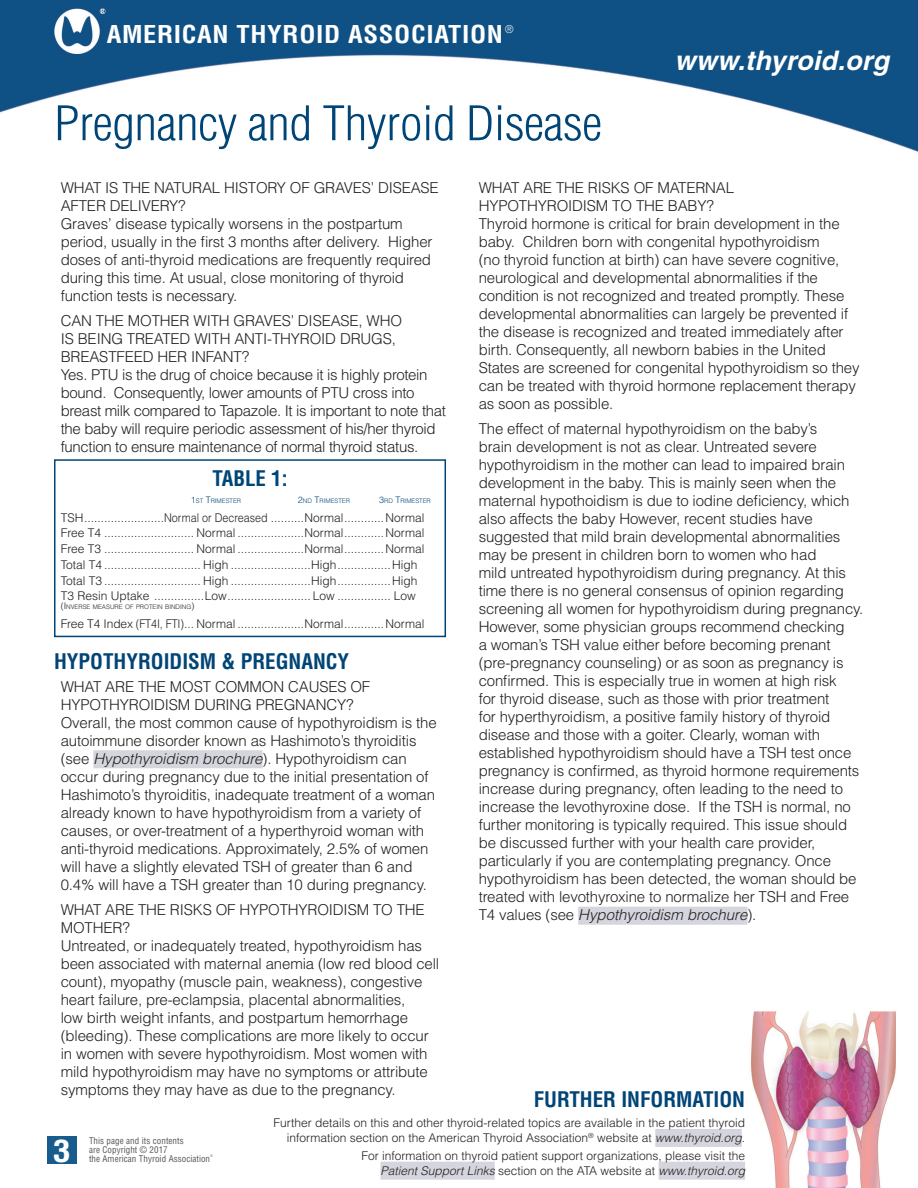
<style>
.page{position:relative;width:918px;height:1188px;background:#fff}
.page>*{position:absolute;margin:0;border:0;box-sizing:border-box;transform-origin:0 0}
.t1{font:300 condensed 46.5px "Helvetica";letter-spacing:-.01em;color:#004577;scale:1.1 1}
.t2{font:700 condensed 30px "Helvetica";color:#fff;scale:1.18 1}
.t3{font:italic 700 27px "Helvetica";letter-spacing:.01em;color:#fff}
.t4{font:700 condensed 24px "Helvetica";letter-spacing:.025em;color:#fff;scale:1.1 1}
.t5{font:700 condensed 21px "Helvetica";color:#004577}
.t6{font:300 15px/18px "Helvetica";letter-spacing:-.01em;color:#231f20}
.t7{font:300 12px/15.8px "Helvetica";color:#231f20;text-align:right}
.t8{font:300 condensed 10.5px "Helvetica";color:#fff}
.t9{font:condensed 9px/9px "Helvetica";letter-spacing:.005em;color:#57585a}
.t10{font:300 6.3px "Helvetica";color:#004577}
.t11{font:300 6.3px "Helvetica";color:#231f20}
.t12{font:300 condensed 3.45px "Helvetica";color:#57585a}
.s1{font-size:9px}
.s2{font-style:italic}
</style>
<div class="page">
<img style="left:0;top:0;width:918px;height:1188px">
<div style="left:47px;top:1136px;width:30px;height:28px;background:#175c8c"></div>
<div style="left:93px;top:750px;width:170px;height:18px;background:#d4d5dd"></div>
<div style="left:578px;top:907px;width:169px;height:18px;background:#d4d5dd"></div>
<div style="left:54px;top:459px;width:392px;height:178px;border:2px solid #004577"></div>
<div style="left:655px;top:1129px;width:87px;height:18px;background:#d4d5dd"></div>
<div style="left:380px;top:1162px;width:115px;height:18px;background:#d4d5dd"></div>
<div style="left:659px;top:1162px;width:86px;height:18px;background:#d4d5dd"></div>
<h3 class="t4" style="left:107px;top:19px;width:362px">AMERICAN THYROID ASSOCIATION</h3>
<p class="t8" style="left:505px;top:22px;width:10px">®</p>
<h1 class="t1" style="left:54px;top:94px;width:500px">Pregnancy and Thyroid Disease</h1>
<h3 class="t3" style="left:675px;top:44px;width:216px">www.thyroid.org</h3>
<p class="t6" style="left:61px;top:179px;width:380px">WHAT IS THE NATURAL HISTORY OF GRAVES’ DISEASE AFTER DELIVERY?<br>Graves’ disease typically worsens in the postpartum period, usually in the first 3 months after delivery. Higher doses of anti-thyroid medications are frequently required during this time. At usual, close monitoring of thyroid function tests is necessary.</p>
<p class="t6" style="left:61px;top:312px;width:387px">CAN THE MOTHER WITH GRAVES’ DISEASE, WHO<br>IS BEING TREATED WITH ANTI-THYROID DRUGS, BREASTFEED HER INFANT?<br>Yes. PTU is the drug of choice because it is highly protein bound. Consequently, lower amounts of PTU cross into breast milk compared to Tapazole. It is important to note that the baby will require periodic assessment of his/her thyroid function to ensure maintenance of normal thyroid status.</p>
<h3 class="t5" style="left:212px;top:465px;width:77px">TABLE 1:</h3>
<p class="t10" style="left:191px;top:497px;width:52px"><span class="s1">1</span>ST <span class="s1">T</span>RIMESTER</p>
<p class="t10" style="left:298px;top:497px;width:54px"><span class="s1">2</span>ND <span class="s1">T</span>RIMESTER</p>
<p class="t10" style="left:379px;top:497px;width:53px"><span class="s1">3</span>RD <span class="s1">T</span>RIMESTER</p>
<p class="t7" style="left:61px;top:509px;width:365px;text-align:left">TSH........................Normal or Decreased ..........Normal............Normal Free T4 ........................... Normal ....................Normal............Normal Free T3 ........................... Normal ....................Normal............Normal Total T4 ............................. High ........................High................High Total T3 ............................. High ........................High................High T3 Resin Uptake ...............Low......................... Low ................ Low</p>
<p class="t11" style="left:61px;top:603px;width:135px"><span class="s1">(I</span> NVERSE MEASURE OF PROTEIN BINDING<span class="s1">)</span></p>
<p class="t7" style="left:61px;top:616px;width:365px">Free T4 Index (FT4I, FTI)... Normal ....................Normal............Normal</p>
<h3 class="t5" style="left:54px;top:648px;width:297px">HYPOTHYROIDISM &amp; PREGNANCY</h3>
<p class="t6" style="left:61px;top:677px;width:377px">WHAT ARE THE MOST COMMON CAUSES OF HYPOTHYROIDISM DURING PREGNANCY?<br>Overall, the most common cause of hypothyroidism is the autoimmune disorder known as Hashimoto’s thyroiditis (see <span class="s2">Hypothyroidism brochure</span>). Hypothyroidism can occur during pregnancy due to the initial presentation of Hashimoto’s thyroiditis, inadequate treatment of a woman already known to have hypothyroidism from a variety of causes, or over-treatment of a hyperthyroid woman with anti-thyroid medications. Approximately, 2.5% of women will have a slightly elevated TSH of greater than 6 and 0.4% will have a TSH greater than 10 during pregnancy.</p>
<p class="t6" style="left:61px;top:900px;width:380px">WHAT ARE THE RISKS OF HYPOTHYROIDISM TO THE MOTHER?<br>Untreated, or inadequately treated, hypothyroidism has been associated with maternal anemia (low red blood cell count), myopathy (muscle pain, weakness), congestive heart failure, pre-eclampsia, placental abnormalities,<br>low birth weight infants, and postpartum hemorrhage (bleeding). These complications are more likely to occur in women with severe hypothyroidism. Most women with mild hypothyroidism may have no symptoms or attribute symptoms they may have as due to the pregnancy.</p>
<p class="t6" style="left:479px;top:179px;width:382px">WHAT ARE THE RISKS OF MATERNAL HYPOTHYROIDISM TO THE BABY?<br>Thyroid hormone is critical for brain development in the baby. Children born with congenital hypothyroidism<br>(no thyroid function at birth) can have severe cognitive, neurological and developmental abnormalities if the condition is not recognized and treated promptly. These developmental abnormalities can largely be prevented if the disease is recognized and treated immediately after birth. Consequently, all newborn babies in the United States are screened for congenital hypothyroidism so they can be treated with thyroid hormone replacement therapy as soon as possible.</p>
<p class="t6" style="left:479px;top:420px;width:386px">The effect of maternal hypothyroidism on the baby’s<br>brain development is not as clear. Untreated severe hypothyroidism in the mother can lead to impaired brain development in the baby. This is mainly seen when the maternal hypothoidism is due to iodine deficiency, which also affects the baby However, recent studies have suggested that mild brain developmental abnormalities may be present in children born to women who had<br>mild untreated hypothyroidism during pregnancy. At this time there is no general consensus of opinion regarding screening all women for hypothyroidism during pregnancy.<br>However, some physician groups recommend checking<br>a woman’s TSH value either before becoming prenant (pre-pregnancy counseling) or as soon as pregnancy is confirmed. This is especially true in women at high risk<br>for thyroid disease, such as those with prior treatment<br>for hyperthyroidism, a positive family history of thyroid disease and those with a goiter. Clearly, woman with established hypothyroidism should have a TSH test once pregnancy is confirmed, as thyroid hormone requirements increase during pregnancy, often leading to the need to increase the levothyroxine dose. If the TSH is normal, no further monitoring is typically required. This issue should be discussed further with your health care provider, particularly if you are contemplating pregnancy. Once hypothyroidism has been detected, the woman should be treated with levothyroxine to normalize her TSH and Free T4 values (see <span class="s2">Hypothyroidism brochure</span>).</p>
<h3 class="t5" style="left:534px;top:1086px;width:213px">FURTHER INFORMATION</h3>
<p class="t7" style="left:274px;top:1116px;width:473px;line-height:15px">Further details on this and other thyroid-related topics are available in the patient thyroid information section on the American Thyroid Association<sup>®</sup> website at <span class="s2">www.thyroid.org</span>.</p>
<p class="t7" style="left:361px;top:1148px;width:385px;line-height:15px">For information on thyroid patient support organizations, please visit the<br><span class="s2">Patient Support Links</span> section on the ATA website at <span class="s2">www.thyroid.org</span></p>
<p class="t9" style="left:89px;top:1136px;width:123px">This page and its contents<br>are Copyright © 2017<br>the American Thyroid Association</p>
<h2 class="t2" style="left:53px;top:1132px;width:16px">3</h2>
<p class="t12" style="left:210px;top:1154px;width:4px">®</p>
</div>
